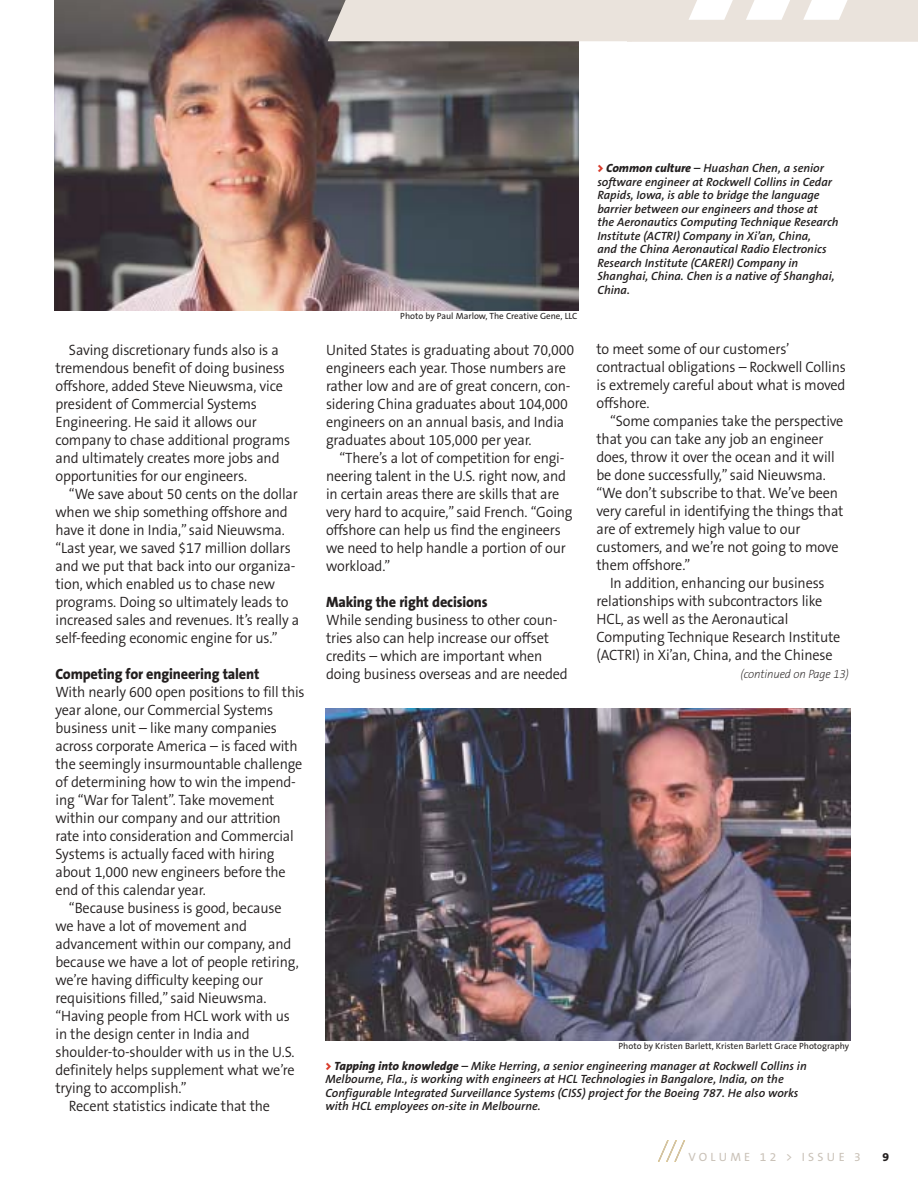
<style>
.page{position:relative;width:918px;height:1188px;background:#fff}
.page>*{position:absolute;margin:0;border:0;box-sizing:border-box;transform-origin:0 0}
.t1{font:300 15px/18px "The Sans B4";letter-spacing:-.01em;color:#231f1f;scale:.95 1}
.t2{font:800 15px "The Sans B8";letter-spacing:-.01em;color:#231f1f;scale:.95 1}
.t3{font:italic 600 12px/13.5px "The Sans B6";color:#231f1f}
.t4{font:italic 200 12px "The Sans B2";letter-spacing:-.01em;color:#231f1f;scale:.95 1}
.t5{font:12px "The Sans B5 Plain";letter-spacing:.275em;color:#cac2b8}
.t6{font:800 12px "The Sans B8";color:#231f1f}
.t7{font:9px "The Sans B5 Plain";color:#231f1f}
.s1{font-family:"The Sans B8";font-weight:800}
.s2{font-family:"The Sans B9";font-weight:900;font-style:normal;color:#d83929}
</style>
<div class="page">
<svg style="left:658px;top:1140px;width:27px;height:22px"></svg>
<img style="left:325px;top:709px;width:525px;height:332px">
<img style="left:54px;top:0;width:525px;height:311px">
<svg style="left:328px;top:0;width:590px;height:42px;background:#e8e2dc"></svg>
<p class="t1" style="left:69px;top:342px;width:222px">Saving discretionary funds also is a</p>
<p class="t1" style="left:55px;top:360px;width:243px">tremendous benefit of doing business</p>
<p class="t1" style="left:55px;top:378px;width:241px">offshore, added Steve Nieuwsma, vice</p>
<p class="t1" style="left:55px;top:396px;width:214px">president of Commercial Systems</p>
<p class="t1" style="left:55px;top:414px;width:213px">Engineering. He said it allows our</p>
<p class="t1" style="left:55px;top:432px;width:249px">company to chase additional programs</p>
<p class="t1" style="left:55px;top:450px;width:237px">and ultimately creates more jobs and</p>
<p class="t1" style="left:55px;top:468px;width:203px">opportunities for our engineers.</p>
<p class="t1" style="left:69px;top:486px;width:242px">“We save about 50 cents on the dollar</p>
<p class="t1" style="left:55px;top:504px;width:246px">when we ship something offshore and</p>
<p class="t1" style="left:55px;top:522px;width:243px">have it done in India,” said Nieuwsma.</p>
<p class="t1" style="left:55px;top:540px;width:249px">“Last year, we saved $17 million dollars</p>
<p class="t1" style="left:55px;top:558px;width:254px">and we put that back into our organiza-</p>
<p class="t1" style="left:55px;top:576px;width:233px">tion, which enabled us to chase new</p>
<p class="t1" style="left:55px;top:594px;width:247px">programs. Doing so ultimately leads to</p>
<p class="t1" style="left:55px;top:612px;width:258px">increased sales and revenues. It’s really a</p>
<p class="t1" style="left:55px;top:630px;width:235px">self-feeding economic engine for us.”</p>
<p class="t2" style="left:55px;top:668px;width:216px">Competing for engineering talent</p>
<p class="t1" style="left:55px;top:684px;width:264px">With nearly 600 open positions to fill this</p>
<p class="t1" style="left:55px;top:702px;width:231px">year alone, our Commercial Systems</p>
<p class="t1" style="left:55px;top:720px;width:235px">business unit – like many companies</p>
<p class="t1" style="left:55px;top:738px;width:256px">across corporate America – is faced with</p>
<p class="t1" style="left:55px;top:756px;width:261px">the seemingly insurmountable challenge</p>
<p class="t1" style="left:55px;top:774px;width:255px">of determining how to win the impend-</p>
<p class="t1" style="left:55px;top:792px;width:232px">ing “War for Talent”. Take movement</p>
<p class="t1" style="left:55px;top:810px;width:239px">within our company and our attrition</p>
<p class="t1" style="left:55px;top:828px;width:252px">rate into consideration and Commercial</p>
<p class="t1" style="left:55px;top:846px;width:232px">Systems is actually faced with hiring</p>
<p class="t1" style="left:55px;top:864px;width:244px">about 1,000 new engineers before the</p>
<p class="t1" style="left:55px;top:882px;width:160px">end of this calendar year.</p>
<p class="t1" style="left:69px;top:900px;width:225px">“Because business is good, because</p>
<p class="t1" style="left:55px;top:918px;width:203px">we have a lot of movement and</p>
<p class="t1" style="left:55px;top:936px;width:250px">advancement within our company, and</p>
<p class="t1" style="left:55px;top:954px;width:258px">because we have a lot of people retiring,</p>
<p class="t1" style="left:55px;top:972px;width:220px">we’re having difficulty keeping our</p>
<p class="t1" style="left:55px;top:990px;width:224px">requisitions filled,” said Nieuwsma.</p>
<p class="t1" style="left:55px;top:1008px;width:248px">“Having people from HCL work with us</p>
<p class="t1" style="left:55px;top:1026px;width:206px">in the design center in India and</p>
<p class="t1" style="left:55px;top:1044px;width:253px">shoulder-to-shoulder with us in the U.S.</p>
<p class="t1" style="left:55px;top:1062px;width:253px">definitely helps supplement what we’re</p>
<p class="t1" style="left:55px;top:1080px;width:140px">trying to accomplish.”</p>
<p class="t1" style="left:69px;top:1098px;width:213px">Recent statistics indicate that the</p>
<p class="t7" style="left:400px;top:313px;width:179px">Photo by Paul Marlow, The Creative Gene, LLC</p>
<p class="t1" style="left:326px;top:342px;width:263px">United States is graduating about 70,000</p>
<p class="t1" style="left:326px;top:360px;width:254px">engineers each year. Those numbers are</p>
<p class="t1" style="left:326px;top:378px;width:259px">rather low and are of great concern, con-</p>
<p class="t1" style="left:326px;top:396px;width:256px">sidering China graduates about 104,000</p>
<p class="t1" style="left:326px;top:414px;width:252px">engineers on an annual basis, and India</p>
<p class="t1" style="left:326px;top:432px;width:218px">graduates about 105,000 per year.</p>
<p class="t1" style="left:340px;top:450px;width:238px">“There’s a lot of competition for engi-</p>
<p class="t1" style="left:326px;top:468px;width:254px">neering talent in the U.S. right now, and</p>
<p class="t1" style="left:326px;top:486px;width:247px">in certain areas there are skills that are</p>
<p class="t1" style="left:326px;top:504px;width:261px">very hard to acquire,” said French. “Going</p>
<p class="t1" style="left:326px;top:522px;width:249px">offshore can help us find the engineers</p>
<p class="t1" style="left:326px;top:540px;width:254px">we need to help handle a portion of our</p>
<p class="t1" style="left:326px;top:558px;width:69px">workload.”</p>
<p class="t1" style="left:326px;top:594px;width:256px"><span class="s1">Making the right decisions<br></span>While sending business to other coun&shy;tries also can help increase our offset credits – which are important when doing business overseas and are needed</p>
<p class="t3" style="left:597px;top:163px;width:243px"><span class="s2">&gt;</span> <span class="s1">Common culture</span> – Huashan Chen, a senior software engineer at Rockwell Collins in Cedar Rapids, Iowa, is able to bridge the language barrier between our engineers and those at<br>the Aeronautics Computing Technique Research Institute (ACTRI) Company in Xi’an, China,<br>and the China Aeronautical Radio Electronics Research Institute (CARERI) Company in Shanghai, China. Chen is a native of Shanghai, China.</p>
<p class="t1" style="left:597px;top:341px;width:205px">to meet some of our customers’</p>
<p class="t1" style="left:597px;top:359px;width:264px">contractual obligations – Rockwell Collins</p>
<p class="t1" style="left:597px;top:377px;width:264px">is extremely careful about what is moved</p>
<p class="t1" style="left:597px;top:395px;width:57px">offshore.</p>
<p class="t1" style="left:610px;top:413px;width:247px">“Some companies take the perspective</p>
<p class="t1" style="left:597px;top:431px;width:240px">that you can take any job an engineer</p>
<p class="t1" style="left:597px;top:449px;width:252px">does, throw it over the ocean and it will</p>
<p class="t1" style="left:597px;top:467px;width:243px">be done successfully,” said Nieuwsma.</p>
<p class="t1" style="left:597px;top:485px;width:256px">“We don’t subscribe to that. We’ve been</p>
<p class="t1" style="left:597px;top:503px;width:261px">very careful in identifying the things that</p>
<p class="t1" style="left:597px;top:521px;width:216px">are of extremely high value to our</p>
<p class="t1" style="left:597px;top:539px;width:256px">customers, and we’re not going to move</p>
<p class="t1" style="left:597px;top:557px;width:100px">them offshore.”</p>
<p class="t1" style="left:610px;top:575px;width:228px">In addition, enhancing our business</p>
<p class="t1" style="left:597px;top:593px;width:239px">relationships with subcontractors like</p>
<p class="t1" style="left:597px;top:611px;width:204px">HCL, as well as the Aeronautical</p>
<p class="t1" style="left:597px;top:629px;width:258px">Computing Technique Research Institute</p>
<p class="t1" style="left:597px;top:647px;width:250px">(ACTRI) in Xi’an, China, and the Chinese</p>
<p class="t4" style="left:741px;top:669px;width:116px">(continued on Page 13)</p>
<p class="t7" style="left:619px;top:1043px;width:232px">Photo by Kristen Barlett, Kristen Barlett Grace Photography</p>
<p class="t3" style="left:326px;top:1060px;width:483px"><span class="s2">&gt;</span> <span class="s1">Tapping into knowledge</span> – Mike Herring, a senior engineering manager at Rockwell Collins in Melbourne, Fla., is working with engineers at HCL Technologies in Bangalore, India, on the Configurable Integrated Surveillance Systems (CISS) project for the Boeing 787. He also works with HCL employees on-site in Melbourne.</p>
<p class="t5" style="left:689px;top:1152px;width:174px">VOLUME 12 &gt; ISSUE 3</p>
<p class="t6" style="left:883px;top:1152px;width:8px">9</p>
</div>
